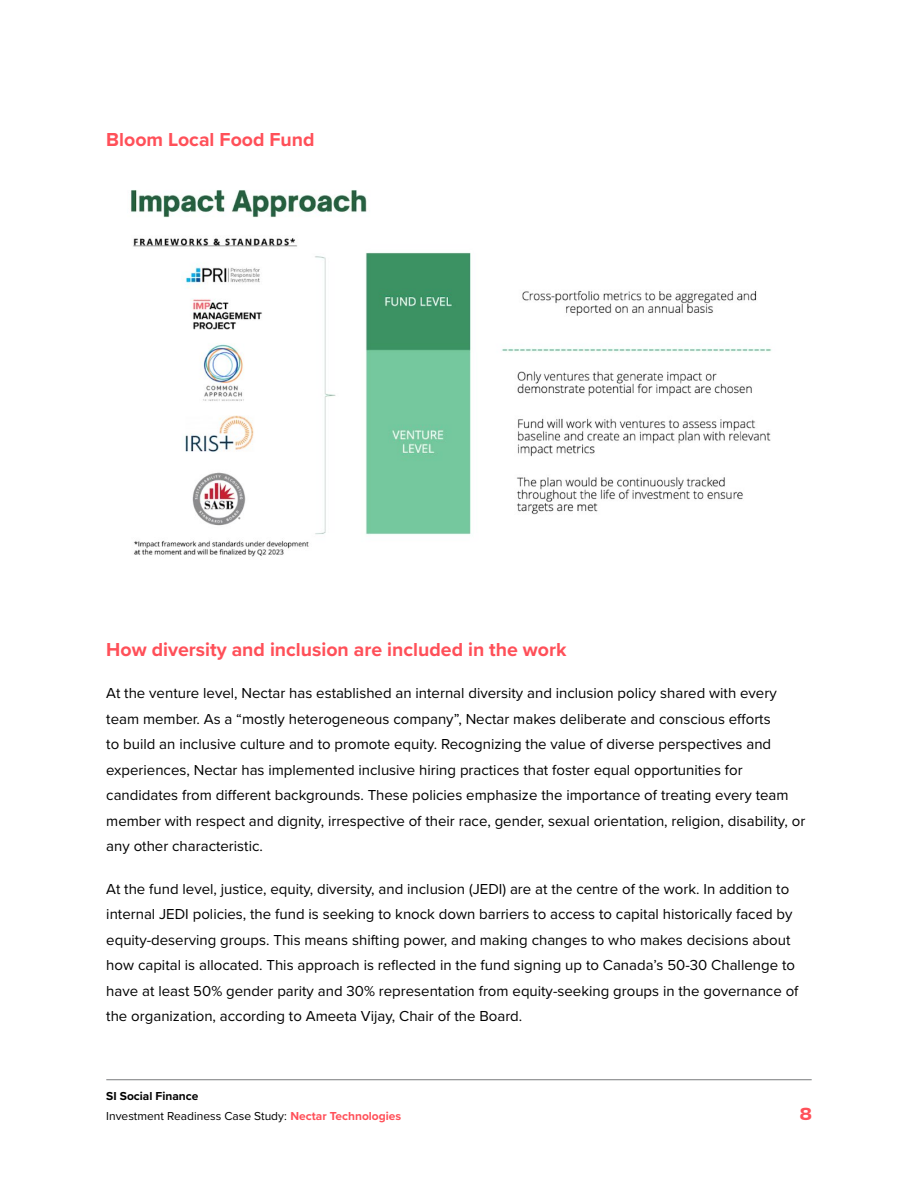
<style>
.page{position:relative;width:918px;height:1188px;background:#fff}
.page>*{position:absolute;margin:0;border:0;box-sizing:border-box;transform-origin:0 0}
.t1{font:700 19.5px "Proxima Nova";color:#ff5059}
.t2{font:15px/25.5px "Proxima Nova";color:#000}
.t3{font:700 15px "Media Sans";color:#ff5059}
.t4{font:12px "Proxima Nova";color:#000}
.t5{font:700 12px "Proxima Nova";color:#000}
.s1{font-weight:700;color:#ff5059}
</style>
<div class="page">
<hr style="left:106px;top:1079px;width:706px;height:1px;background:#797a7d">
<img style="left:131px;top:190px;width:641px;height:367px">
<h1 class="t1" style="left:106px;top:125px;width:210px">Bloom Local Food Fund</h1>
<h1 class="t1" style="left:106px;top:635px;width:462px">How diversity and inclusion are included in the work</h1>
<p class="t2" style="left:106px;top:680px;width:700px">At the venture level, Nectar has established an internal diversity and inclusion policy shared with every team member. As a “mostly heterogeneous company”, Nectar makes deliberate and conscious efforts<br>to build an inclusive culture and to promote equity. Recognizing the value of diverse perspectives and experiences, Nectar has implemented inclusive hiring practices that foster equal opportunities for candidates from different backgrounds. These policies emphasize the importance of treating every team member with respect and dignity, irrespective of their race, gender, sexual orientation, religion, disability, or any other characteristic.</p>
<p class="t2" style="left:106px;top:875px;width:694px">At the fund level, justice, equity, diversity, and inclusion (JEDI) are at the centre of the work. In addition to internal JEDI policies, the fund is seeking to knock down barriers to access to capital historically faced by equity-deserving groups. This means shifting power, and making changes to who makes decisions about how capital is allocated. This approach is reflected in the fund signing up to Canada’s 50-30 Challenge to have at least 50% gender parity and 30% representation from equity-seeking groups in the governance of the organization, according to Ameeta Vijay, Chair of the Board.</p>
<p class="t5" style="left:106px;top:1087px;width:94px">SI Social Finance</p>
<p class="t4" style="left:106px;top:1107px;width:296px">Investment Readiness Case Study: <span class="s1">Nectar Technologies</span></p>
<p class="t3" style="left:800px;top:1105px;width:13px">8</p>
</div>
